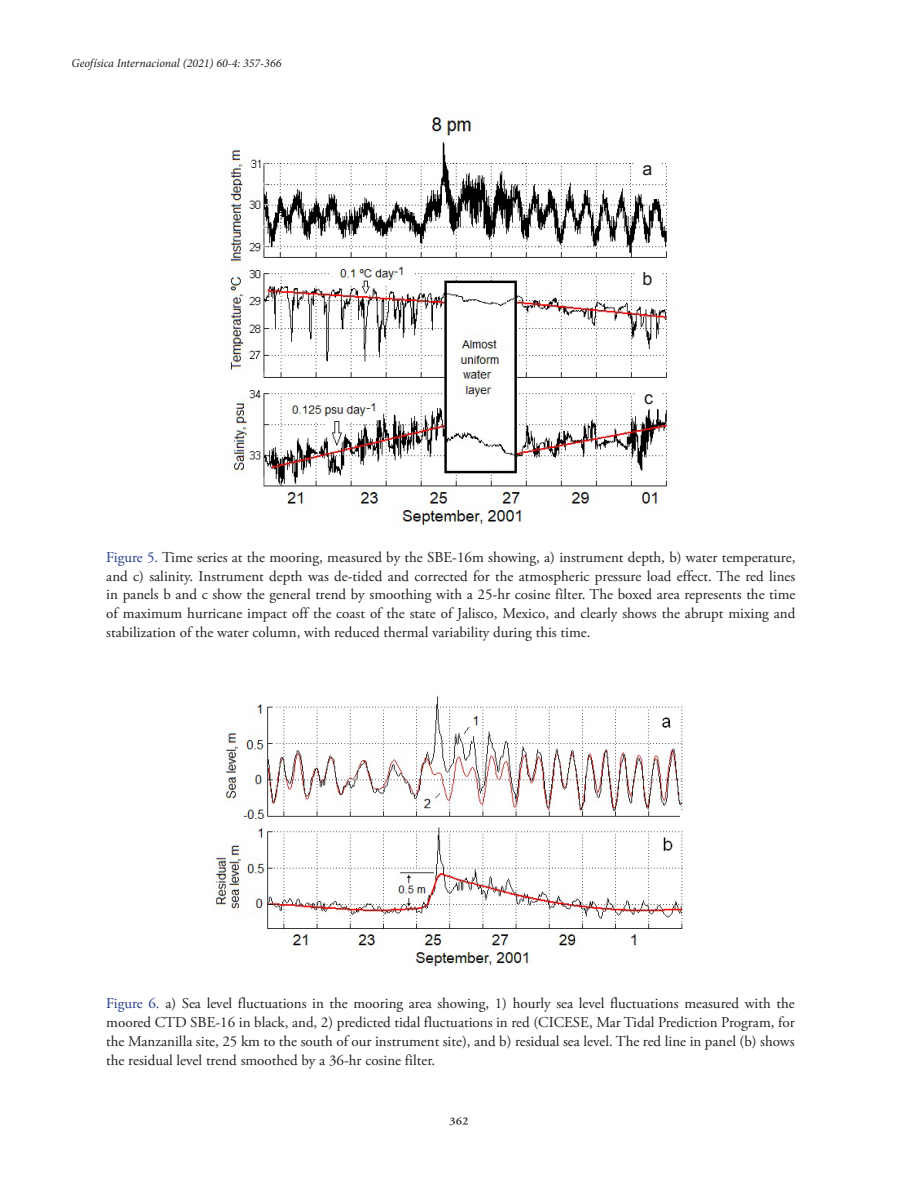
<style>
.page{position:relative;width:918px;height:1188px;background:#fff}
.page>*{position:absolute;margin:0;border:0;box-sizing:border-box;transform-origin:0 0}
.t1{font:18px "Adobe Garamond Pro";color:#231f20}
.t2{font:18px "Arial";color:#231f20}
.Figure{font:15px/18.8px "Adobe Garamond Pro";color:#231f20;text-align:justify}
.Párrafo{font:15px/18.8px "Adobe Garamond Pro";color:#231f20;text-align:justify}
.t3{font:italic 12px "Minion Pro";color:#231f20}
.s1{color:#253f8e}
</style>
<div class="page">
<img style="left:211px;top:696px;width:474px;height:271px">
<img style="left:222px;top:113px;width:454px;height:413px">
<div style="left:635px;top:162px;width:26px;height:17px;background:#fff"></div>
<div style="left:635px;top:272px;width:26px;height:17px;background:#fff"></div>
<div style="left:636px;top:391px;width:26px;height:17px;background:#fff"></div>
<p class="t3" style="left:72px;top:55px;width:211px">Geofísica Internacional (2021) 60-4: 357-366</p>
<p class="t2" style="left:643px;top:157px;width:12px">a</p>
<p class="t2" style="left:643px;top:267px;width:12px">b</p>
<p class="t2" style="left:644px;top:386px;width:10px">c</p>
<p class="Figure" style="left:106px;top:548px;width:691px"><span class="s1">Figure 5.</span> Time series at the mooring, measured by the SBE-16m showing, a) instrument depth, b) water temperature, and c) salinity. Instrument depth was de-tided and corrected for the atmospheric pressure load effect. The red lines in panels b and c show the general trend by smoothing with a 25-hr cosine filter. The boxed area represents the time of maximum hurricane impact off the coast of the state of Jalisco, Mexico, and clearly shows the abrupt mixing and stabilization of the water column, with reduced thermal variability during this time.</p>
<p class="Párrafo" style="left:106px;top:995px;width:690px"><span class="s1">Figure 6.</span> a) Sea level fluctuations in the mooring area showing, 1) hourly sea level fluctuations measured with the moored CTD SBE-16 in black, and, 2) predicted tidal fluctuations in red (CICESE, Mar Tidal Prediction Program, for the Manzanilla site, 25 km to the south of our instrument site), and b) residual sea level. The red line in panel (b) shows the residual level trend smoothed by a 36-hr cosine filter.</p>
<p class="t1" style="left:449px;top:1112px;width:21px">362</p>
</div>
